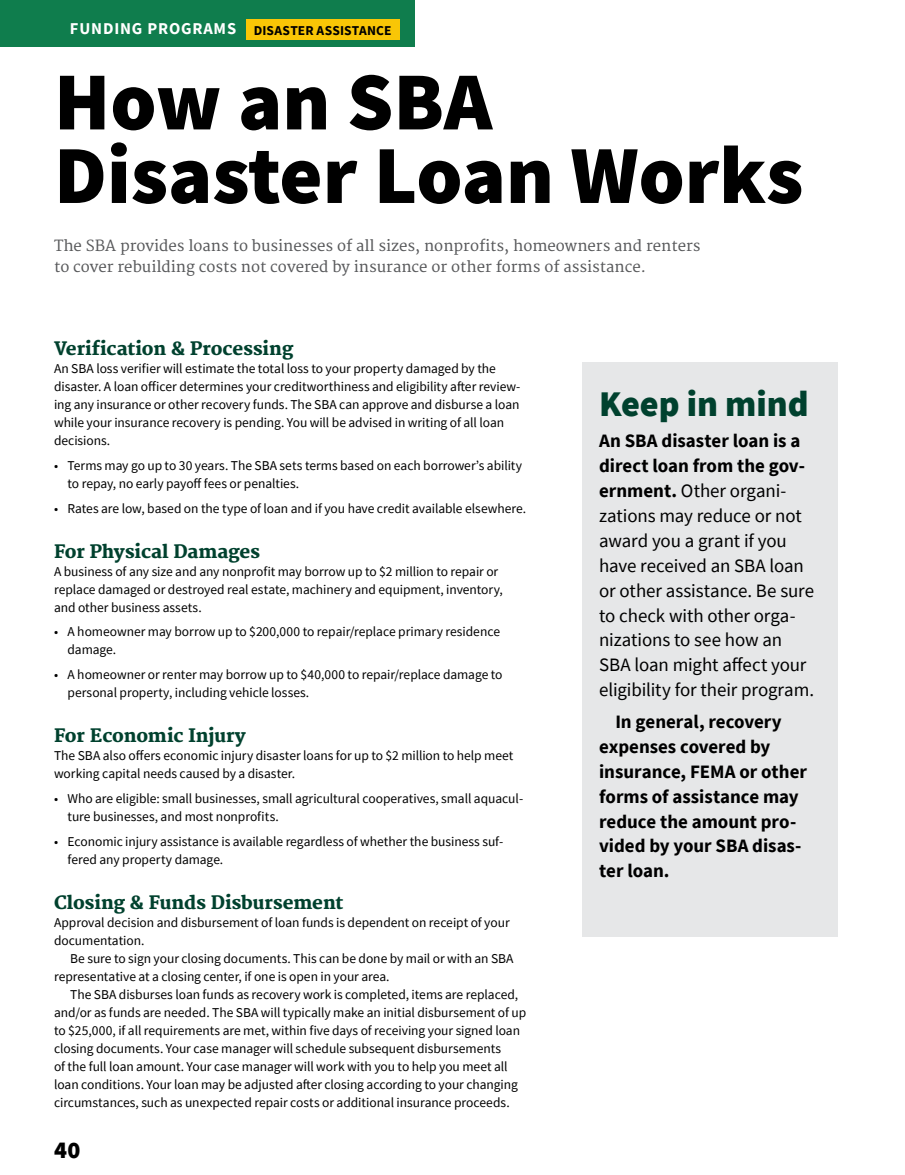
<style>
.page{position:relative;width:905px;height:1175px;background:#fff}
.page>*{position:absolute;margin:0;border:0;box-sizing:border-box;transform-origin:0 0}
.Article_title{font:900 82.5px/73.5px "Source Sans Pro";color:#000}
.Sans_text{font:900 36px "Source Sans Pro";color:#00412e}
.t1{font:900 24px "Source Sans Pro";color:#000}
.Sans_text-2{font:18.9px/24.9px "Source Sans Pro";letter-spacing:-.005em;color:#000}
.Sans_text-3{font:700 18.9px/24.9px "Source Sans Pro";color:#000}
.Sans_text-4{font:800 18px "Merriweather";letter-spacing:-.005em;color:#00412e}
.Article_subtitle{font:15px/21px "Merriweather";color:#58595b}
.Sans_text-5{font:13.5px/18px "Source Sans Pro";letter-spacing:-.005em;color:#000}
.t2{font:700 13.5px "Source Sans Pro";letter-spacing:.01em;color:#000}
.s1{font-size:16.5px;color:#fff}
.s2{font-weight:700}
</style>
<div class="page">
<div style="left:581px;top:362px;width:256px;height:575px;background:#e6e7e8"></div>
<div style="left:0;top:0;width:414px;height:46px;background:#0f7d4d"></div>
<div style="left:246px;top:20px;width:153px;height:20px;background:#f9c606"></div>
<p class="t2" style="left:70px;top:21px;width:323px"><span class="s1">FUNDING PROGRAMS</span> DISASTER ASSISTANCE</p>
<h2 class="Article_title" style="left:54px;top:64px;width:751px">How an SBA<br>Disaster Loan Works</h2>
<h3 class="Article_subtitle" style="left:54px;top:236px;width:648px">The SBA provides loans to businesses of all sizes, nonprofits, homeowners and renters to cover rebuilding costs not covered by insurance or other forms of assistance.</h3>
<p class="Sans_text-4" style="left:54px;top:338px;width:241px">Verification &amp; Processing</p>
<p class="Sans_text-5" style="left:54px;top:359px;width:468px">An SBA loss verifier will estimate the total loss to your property damaged by the disaster. A loan officer determines your creditworthiness and eligibility after review&shy;ing any insurance or other recovery funds. The SBA can approve and disburse a loan while your insurance recovery is pending. You will be advised in writing of all loan decisions.</p>
<p class="Sans_text-5" style="left:68px;top:456px;width:456px;text-indent:-14px">• Terms may go up to 30 years. The SBA sets terms based on each borrower’s ability to repay, no early payoff fees or penalties.</p>
<p class="Sans_text-5" style="left:54px;top:499px;width:473px">• Rates are low, based on the type of loan and if you have credit available elsewhere.</p>
<p class="Sans_text-4" style="left:54px;top:540px;width:207px">For Physical Damages</p>
<p class="Sans_text-5" style="left:54px;top:562px;width:450px">A business of any size and any nonprofit may borrow up to $2 million to repair or replace damaged or destroyed real estate, machinery and equipment, inventory, and other business assets.</p>
<p class="Sans_text-5" style="left:68px;top:623px;width:434px;text-indent:-14px">• A homeowner may borrow up to $200,000 to repair/replace primary residence damage.</p>
<p class="Sans_text-5" style="left:68px;top:665px;width:436px;text-indent:-14px">• A homeowner or renter may borrow up to $40,000 to repair/replace damage to personal property, including vehicle losses.</p>
<p class="Sans_text-4" style="left:54px;top:725px;width:193px">For Economic Injury</p>
<p class="Sans_text-5" style="left:54px;top:746px;width:461px">The SBA also offers economic injury disaster loans for up to $2 million to help meet working capital needs caused by a disaster.</p>
<p class="Sans_text-5" style="left:68px;top:789px;width:457px;text-indent:-14px">• Who are eligible: small businesses, small agricultural cooperatives, small aquacul&shy;ture businesses, and most nonprofits.</p>
<p class="Sans_text-5" style="left:68px;top:832px;width:437px;text-indent:-14px">• Economic injury assistance is available regardless of whether the business suf&shy;fered any property damage.</p>
<p class="Sans_text-4" style="left:54px;top:891px;width:291px">Closing &amp; Funds Disbursement</p>
<p class="Sans_text-5" style="left:54px;top:913px;width:457px">Approval decision and disbursement of loan funds is dependent on receipt of your documentation.</p>
<p class="Sans_text-5" style="left:54px;top:949px;width:461px;text-indent:16px">Be sure to sign your closing documents. This can be done by mail or with an SBA representative at a closing center, if one is open in your area.</p>
<p class="Sans_text-5" style="left:54px;top:985px;width:473px;text-indent:16px">The SBA disburses loan funds as recovery work is completed, items are replaced, and/or as funds are needed. The SBA will typically make an initial disbursement of up to $25,000, if all requirements are met, within five days of receiving your signed loan closing documents. Your case manager will schedule subsequent disbursements<br>of the full loan amount. Your case manager will work with you to help you meet all loan conditions. Your loan may be adjusted after closing according to your changing circumstances, such as unexpected repair costs or additional insurance proceeds.</p>
<h3 class="t1" style="left:54px;top:1133px;width:28px">40</h3>
<p class="Sans_text" style="left:599px;top:379px;width:211px">Keep in mind</p>
<p class="Sans_text-2" style="left:599px;top:428px;width:216px"><span class="s2">An SBA disaster loan is a direct loan from the gov&shy;ernment.</span> Other organi&shy;zations may reduce or not award you a grant if you have received an SBA loan or other assistance. Be sure to check with other orga&shy;nizations to see how an<br>SBA loan might affect your eligibility for their program.</p>
<p class="Sans_text-3" style="left:599px;top:709px;width:209px;text-indent:16px">In general, recovery expenses covered by insurance, FEMA or other forms of assistance may reduce the amount pro&shy;vided by your SBA disas&shy;ter loan.</p>
</div>
